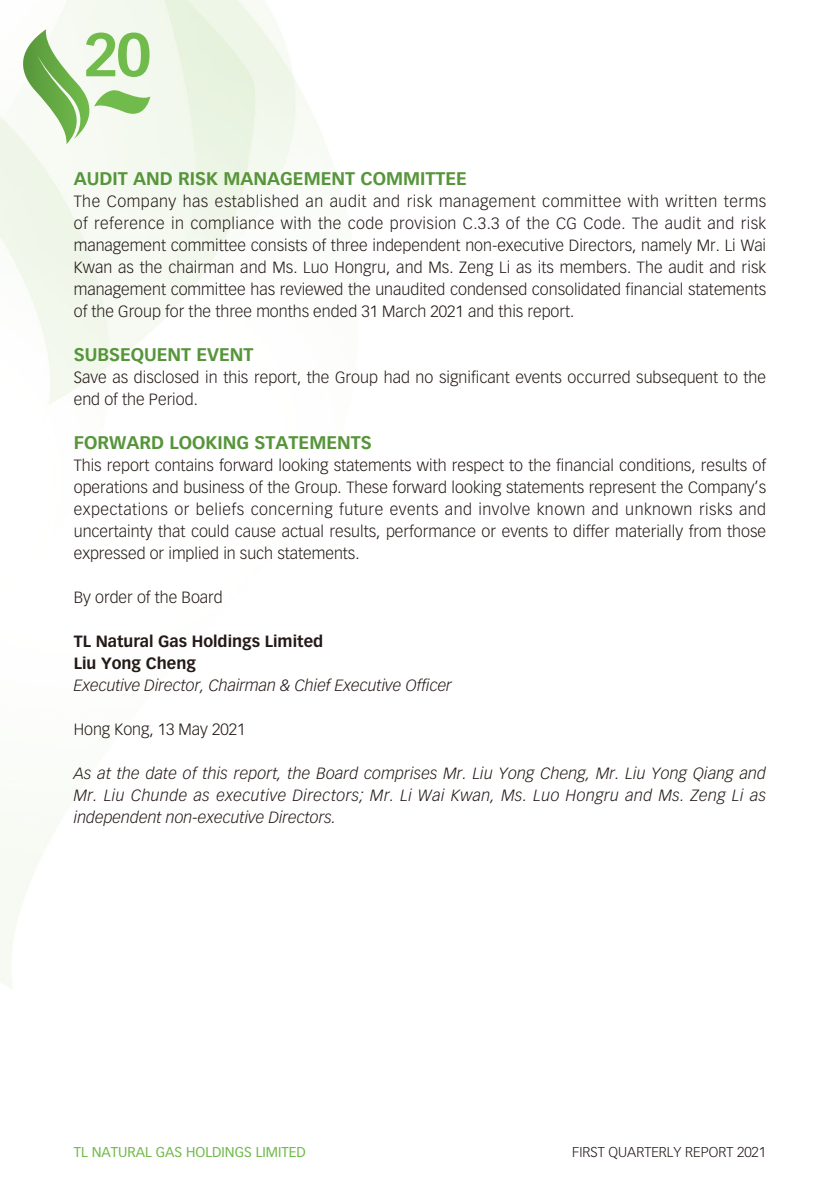
<style>
.page{position:relative;width:840px;height:1191px;background:#fff}
.page>*{position:absolute;margin:0;border:0;box-sizing:border-box;transform-origin:0 0}
.t1{font:700 60px "Vectora LT Std";color:#70bb4b}
.t2{font:700 18px "Vectora LT Std";color:#57953b}
.t3{font:300 16px/22px "Vectora LT Std";color:#231916;text-align:justify}
.t4{font:italic 300 16px/22px "Vectora LT Std";color:#231916;text-align:justify}
.t5{font:700 16px/22px "Vectora LT Std";color:#231916}
.t6{font:14px "Vectora LT Std";color:#70bb4b}
.t7{font:300 14px "Vectora LT Std";color:#231916}
</style>
<div class="page">
<svg style="left:16px;top:29px;width:134px;height:115px"></svg>
<h1 class="t1" style="left:83px;top:26px;width:70px">20</h1>
<p class="t2" style="left:74px;top:170px;width:394px">AUDIT AND RISK MANAGEMENT COMMITTEE</p>
<p class="t3" style="left:74px;top:191px;width:693px">The Company has established an audit and risk management committee with written terms of reference in compliance with the code provision C.3.3 of the CG Code. The audit and risk management committee consists of three independent non-executive Directors, namely Mr. Li Wai Kwan as the chairman and Ms. Luo Hongru, and Ms. Zeng Li as its members. The audit and risk management committee has reviewed the unaudited condensed consolidated financial statements of the Group for the three months ended 31 March 2021 and this report.</p>
<p class="t2" style="left:74px;top:346px;width:181px">SUBSEQUENT EVENT</p>
<p class="t3" style="left:74px;top:367px;width:693px">Save as disclosed in this report, the Group had no significant events occurred subsequent to the end of the Period.</p>
<p class="t2" style="left:74px;top:434px;width:299px">FORWARD LOOKING STATEMENTS</p>
<p class="t3" style="left:74px;top:455px;width:693px">This report contains forward looking statements with respect to the financial conditions, results of operations and business of the Group. These forward looking statements represent the Company’s expectations or beliefs concerning future events and involve known and unknown risks and uncertainty that could cause actual results, performance or events to differ materially from those expressed or implied in such statements.</p>
<p class="t3" style="left:74px;top:587px;width:150px">By order of the Board</p>
<p class="t5" style="left:74px;top:631px;width:251px">TL Natural Gas Holdings Limited<br>Liu Yong Cheng</p>
<p class="t4" style="left:74px;top:675px;width:379px">Executive Director, Chairman &amp; Chief Executive Officer</p>
<p class="t3" style="left:74px;top:719px;width:173px">Hong Kong, 13 May 2021</p>
<p class="t4" style="left:74px;top:763px;width:693px">As at the date of this report, the Board comprises Mr. Liu Yong Cheng, Mr. Liu Yong Qiang and Mr. Liu Chunde as executive Directors; Mr. Li Wai Kwan, Ms. Luo Hongru and Ms. Zeng Li as independent non-executive Directors.</p>
<p class="t6" style="left:74px;top:1145px;width:233px">TL NATURAL GAS HOLDINGS LIMITED</p>
<p class="t7" style="left:572px;top:1145px;width:195px">FIRST QUARTERLY REPORT 2021</p>
</div>
